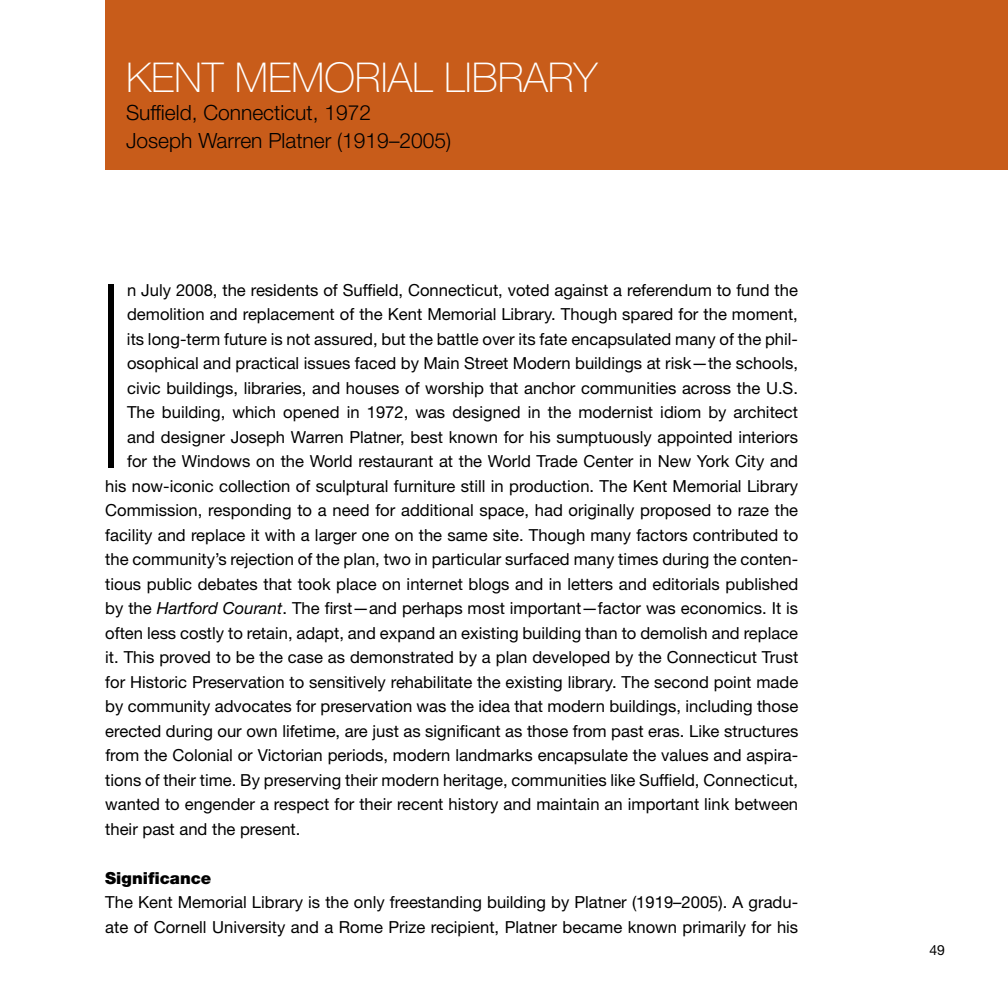
<style>
.page{position:relative;width:1008px;height:1008px;background:#fff}
.page>*{position:absolute;margin:0;border:0;box-sizing:border-box;transform-origin:0 0}
.t1{font:200 256.9px "Helvetica Neue LT Std";color:#000}
.t2{font:100 41.12px "Helvetica Neue LT Std";color:#fff}
.t3{font:300 21px/28px "Helvetica Neue LT Std";color:#000}
.t4{font:16.62px/24.5px "Helvetica Neue LT Std";color:#000}
.t5{font:900 16.62px "Helvetica Neue LT Std";color:#000}
.t6{font:14px "Helvetica Neue LT Std";color:#000}
.s1{font-style:italic}
</style>
<div class="page">
<div style="left:105px;top:0;width:903px;height:170px;background:#c85c1a"></div>
<h2 class="t2" style="left:126px;top:54px;width:475px">KENT MEMORIAL LIBRARY</h2>
<p class="t3" style="left:126px;top:98px;width:327px">Suffield, Connecticut, 1972<br>Joseph Warren Platner (1919–2005)</p>
<h1 class="t1" style="left:94px;top:228px;width:34px">I</h1>
<p class="t4" style="left:127px;top:277px;width:672px">n July 2008, the residents of Suffield, Connecticut, voted against a referendum to fund the</p>
<p class="t4" style="left:127px;top:302px;width:672px">demolition and replacement of the Kent Memorial Library. Though spared for the moment,</p>
<p class="t4" style="left:127px;top:326px;width:673px">its long-term future is not assured, but the battle over its fate encapsulated many of the phil-</p>
<p class="t4" style="left:127px;top:351px;width:672px">osophical and practical issues faced by Main Street Modern buildings at risk—the schools,</p>
<p class="t4" style="left:127px;top:375px;width:672px">civic buildings, libraries, and houses of worship that anchor communities across the U.S.</p>
<p class="t4" style="left:127px;top:400px;width:672px">The building, which opened in 1972, was designed in the modernist idiom by architect</p>
<p class="t4" style="left:127px;top:424px;width:672px">and designer Joseph Warren Platner, best known for his sumptuously appointed interiors</p>
<p class="t4" style="left:127px;top:449px;width:673px">for the Windows on the World restaurant at the World Trade Center in New York City and</p>
<p class="t4" style="left:105px;top:473px;width:694px">his now-iconic collection of sculptural furniture still in production. The Kent Memorial Library</p>
<p class="t4" style="left:105px;top:498px;width:695px">Commission, responding to a need for additional space, had originally proposed to raze the</p>
<p class="t4" style="left:105px;top:522px;width:695px">facility and replace it with a larger one on the same site. Though many factors contributed to</p>
<p class="t4" style="left:105px;top:547px;width:694px">the community’s rejection of the plan, two in particular surfaced many times during the conten-</p>
<p class="t4" style="left:105px;top:571px;width:694px">tious public debates that took place on internet blogs and in letters and editorials published</p>
<p class="t4" style="left:105px;top:596px;width:695px">by the <span class="s1">Hartford Courant</span>. The first—and perhaps most important—factor was economics. It is</p>
<p class="t4" style="left:105px;top:620px;width:694px">often less costly to retain, adapt, and expand an existing building than to demolish and replace</p>
<p class="t4" style="left:105px;top:645px;width:695px">it. This proved to be the case as demonstrated by a plan developed by the Connecticut Trust</p>
<p class="t4" style="left:105px;top:669px;width:695px">for Historic Preservation to sensitively rehabilitate the existing library. The second point made</p>
<p class="t4" style="left:105px;top:694px;width:694px">by community advocates for preservation was the idea that modern buildings, including those</p>
<p class="t4" style="left:105px;top:718px;width:695px">erected during our own lifetime, are just as significant as those from past eras. Like structures</p>
<p class="t4" style="left:105px;top:743px;width:694px">from the Colonial or Victorian periods, modern landmarks encapsulate the values and aspira-</p>
<p class="t4" style="left:105px;top:767px;width:694px">tions of their time. By preserving their modern heritage, communities like Suffield, Connecticut,</p>
<p class="t4" style="left:105px;top:792px;width:694px">wanted to engender a respect for their recent history and maintain an important link between</p>
<p class="t4" style="left:105px;top:816px;width:197px">their past and the present.</p>
<p class="t5" style="left:105px;top:868px;width:108px">Significance</p>
<p class="t4" style="left:105px;top:890px;width:695px">The Kent Memorial Library is the only freestanding building by Platner (1919–2005). A gradu&shy;ate of Cornell University and a Rome Prize recipient, Platner became known primarily for his</p>
<p class="t6" style="left:929px;top:942px;width:17px">49</p>
</div>
